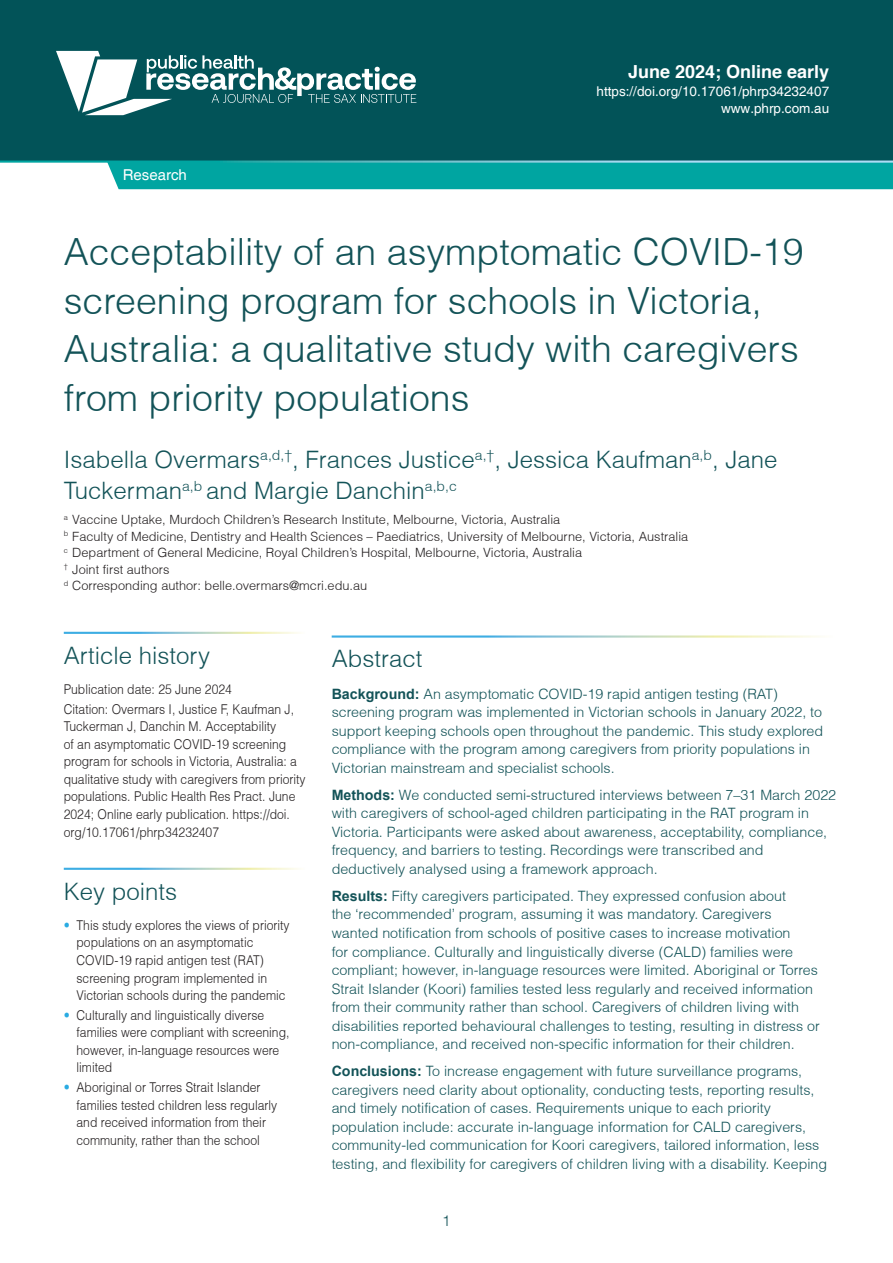
<style>
.page{position:relative;width:893px;height:1263px;background:#fff}
.page>*{position:absolute;margin:0;border:0;box-sizing:border-box;transform-origin:0 0}
.Heading_1{font:300 37.5px/48.8px "Helvetica";color:#135358}
.Author{font:300 24px/31.2px "Helvetica";color:#135358}
.Abstract{font:300 24px "Helvetica";color:#135358}
.FirstPageHeader{font:700 18px "Helvetica";color:#fff}
.ArticleType{font:15px "Helvetica";color:#fff}
.t1{font:300 15px "Helvetica";color:#135258}
.AbstractText{font:300 14.25px/18.5px "Helvetica";color:#135358}
.SidebarText{font:300 13.5px/17.5px "Helvetica";color:#231f20;scale:.9 1}
.FirstPageHeader-2{font:13.5px "Helvetica";color:#fff}
.Affiliation{font:300 12.75px "Helvetica";color:#231f20}
.s1{color:#29abe2}
.s2{font-family:"Arial";font-weight:700}
</style>
<div class="page">
<div style="left:107px;top:163px;width:786px;height:26px;background:#00a5a1"></div>
<div style="left:0;top:0;width:893px;height:162px;background:#025358"></div>
<hr style="left:0;top:161px;width:893px;height:2px;background:#fff">
<svg style="left:56px;top:51px;width:360px;height:64px"></svg>
<p class="ArticleType" style="left:123px;top:166px;width:66px">Research</p>
<p class="FirstPageHeader" style="left:628px;top:60px;width:203px">June 2024; Online early</p>
<p class="FirstPageHeader-2" style="left:596px;top:83px;width:234px">https://doi.org/10.17061/phrp34232407</p>
<p class="FirstPageHeader-2" style="left:721px;top:101px;width:110px">www.phrp.com.au</p>
<h1 class="Heading_1" style="left:64px;top:227px;width:741px">Acceptability of an asymptomatic COVID-19 screening program for schools in Victoria, Australia: a qualitative study with caregivers from priority populations</h1>
<p class="Author" style="left:64px;top:443px;width:715px">Isabella Overmars<sup>a,d,†</sup>, Frances Justice<sup>a,†</sup>, Jessica Kaufman<sup>a,b</sup>, Jane<br>Tuckerman<sup>a,b</sup> and Margie Danchin<sup>a,b,c</sup></p>
<p class="Affiliation" style="left:64px;top:511px;width:498px"><sup>a</sup> Vaccine Uptake, Murdoch Children’s Research Institute, Melbourne, Victoria, Australia</p>
<p class="Affiliation" style="left:64px;top:528px;width:626px"><sup>b</sup> Faculty of Medicine, Dentistry and Health Sciences – Paediatrics, University of Melbourne, Victoria, Australia</p>
<p class="Affiliation" style="left:64px;top:544px;width:520px"><sup>c</sup> Department of General Medicine, Royal Children’s Hospital, Melbourne, Victoria, Australia</p>
<p class="Affiliation" style="left:64px;top:561px;width:107px"><sup>†</sup> Joint first authors</p>
<p class="Affiliation" style="left:64px;top:577px;width:305px"><sup>d</sup> Corresponding author: belle.overmars@mcri.edu.au</p>
<p class="Abstract" style="left:64px;top:640px;width:148px">Article history</p>
<p class="SidebarText" style="left:64px;top:680px;width:188px">Publication date: 25 June 2024</p>
<p class="SidebarText" style="left:64px;top:700px;width:270px">Citation: Overmars I, Justice F, Kaufman J, Tuckerman J, Danchin M. Acceptability<br>of an asymptomatic COVID-19 screening program for schools in Victoria, Australia: a qualitative study with caregivers from priority populations. Public Health Res Pract. June 2024; Online early publication. https://doi. org/10.17061/phrp34232407</p>
<p class="Abstract" style="left:64px;top:876px;width:115px">Key points</p>
<p class="SidebarText" style="left:77px;top:916px;width:238px;text-indent:-13px"><span class="s1">•</span> This study explores the views of priority populations on an asymptomatic COVID-19 rapid antigen test (RAT) screening program implemented in Victorian schools during the pandemic</p>
<p class="SidebarText" style="left:77px;top:1006px;width:238px;text-indent:-13px"><span class="s1">•</span> Culturally and linguistically diverse families were compliant with screening, however, in-language resources were limited</p>
<p class="SidebarText" style="left:77px;top:1078px;width:225px;text-indent:-13px"><span class="s1">•</span> Aboriginal or Torres Strait Islander families tested children less regularly and received information from their community, rather than the school</p>
<p class="Abstract" style="left:332px;top:644px;width:92px">Abstract</p>
<p class="AbstractText" style="left:332px;top:684px;width:493px"><span class="s2">Background:</span> An asymptomatic COVID-19 rapid antigen testing (RAT) screening program was implemented in Victorian schools in January 2022, to support keeping schools open throughout the pandemic. This study explored compliance with the program among caregivers from priority populations in Victorian mainstream and specialist schools.</p>
<p class="AbstractText" style="left:332px;top:785px;width:506px"><span class="s2">Methods:</span> We conducted semi-structured interviews between 7–31 March 2022 with caregivers of school-aged children participating in the RAT program in Victoria. Participants were asked about awareness, acceptability, compliance, frequency, and barriers to testing. Recordings were transcribed and deductively analysed using a framework approach.</p>
<p class="AbstractText" style="left:332px;top:886px;width:490px"><span class="s2">Results:</span> Fifty caregivers participated. They expressed confusion about<br>the ‘recommended’ program, assuming it was mandatory. Caregivers wanted notification from schools of positive cases to increase motivation<br>for compliance. Culturally and linguistically diverse (CALD) families were compliant; however, in-language resources were limited. Aboriginal or Torres Strait Islander (Koori) families tested less regularly and received information from their community rather than school. Caregivers of children living with disabilities reported behavioural challenges to testing, resulting in distress or non-compliance, and received non-specific information for their children.</p>
<p class="AbstractText" style="left:332px;top:1062px;width:497px"><span class="s2">Conclusions:</span> To increase engagement with future surveillance programs, caregivers need clarity about optionality, conducting tests, reporting results, and timely notification of cases. Requirements unique to each priority population include: accurate in-language information for CALD caregivers, community-led communication for Koori caregivers, tailored information, less testing, and flexibility for caregivers of children living with a disability. Keeping</p>
<p class="t1" style="left:442px;top:1211px;width:10px">1</p>
</div>
